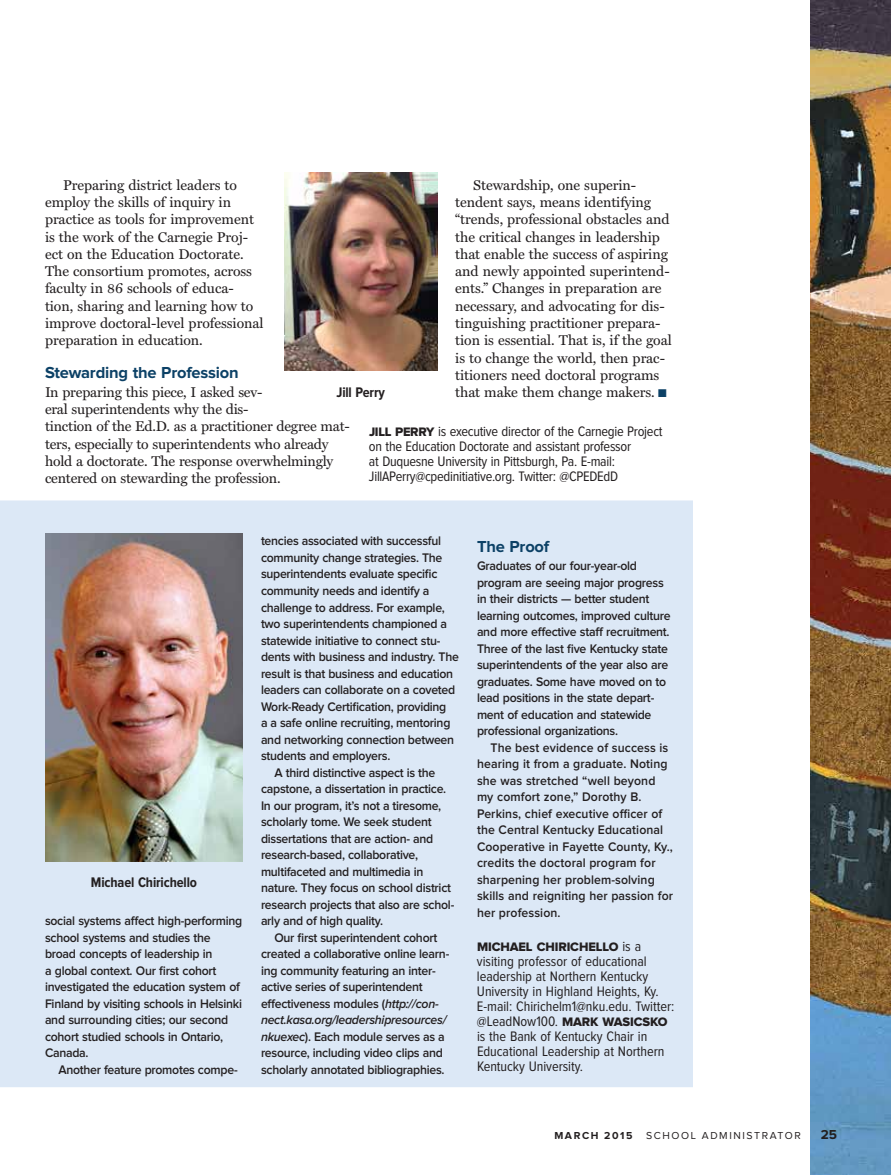
<style>
.page{position:relative;width:891px;height:1175px;background:#fff}
.page>*{position:absolute;margin:0;border:0;box-sizing:border-box;transform-origin:0 0}
.t1{font:700 16.5px "Proxima Nova";letter-spacing:-.015em;color:#0c4166}
.t2{font:700 14.4px "Proxima Nova Cond";letter-spacing:-.01em;color:#231f20}
.t3{font:14.25px/17.2px "Miller Text";letter-spacing:-.005em;color:#231f20}
.t4{font:14.25px/15px "Proxima Nova Cond";letter-spacing:-.005em;color:#231f20}
.t5{font:700 13.5px "Proxima Nova";color:#231f20}
.t6{font:600 12.9px/16.5px "Proxima Nova";letter-spacing:-.02em;color:#231f20;scale:.95 1}
.t7{font:600 12.9px/16.5px "Proxima Nova";letter-spacing:.01em;color:#231f20;scale:.95 1}
.t8{font:italic 600 12.9px "Proxima Nova";letter-spacing:-.02em;color:#231f20;scale:.95 1}
.t9{font:12.75px "Proxima Nova Extrabld";letter-spacing:-.01em;color:#231f20}
.t10{font:10.5px "Proxima Nova";letter-spacing:.15em;color:#231f20}
.t11{font:700 10.5px "Proxima Nova";letter-spacing:.15em;color:#231f20}
.s1{color:#0c4166}
.s2{font-family:"Proxima Nova Extrabld";font-size:12.75px}
.s3{font-style:italic}
.s4{font-family:"Proxima Nova Cond";font-size:14.25px}
</style>
<div class="page">
<div style="left:0;top:500px;width:693px;height:587px;background:#dce8f6"></div>
<img style="left:810px;top:0;width:81px;height:1174px">
<img style="left:45px;top:534px;width:198px;height:328px">
<img style="left:284px;top:173px;width:153px;height:197px">
<p class="t3" style="left:45px;top:177px;width:220px;text-indent:18px">Preparing district leaders to employ the skills of inquiry in practice as tools for improvement is the work of the Carnegie Proj&shy;ect on the Education Doctorate.<br>The consortium promotes, across faculty in 86 schools of educa&shy;tion, sharing and learning how to improve doctoral-level professional preparation in education.</p>
<p class="t1" style="left:45px;top:365px;width:195px">Stewarding the Profession</p>
<p class="t3" style="left:45px;top:384px;width:306px">In preparing this piece, I asked sev-<br>eral superintendents why the dis-<br>tinction of the Ed.D. as a practitioner degree mat&shy;ters, especially to superintendents who already hold a doctorate. The response overwhelmingly centered on stewarding the profession.</p>
<p class="t3" style="left:455px;top:177px;width:218px;text-indent:18px">Stewardship, one superin&shy;tendent says, means identifying “trends, professional obstacles and the critical changes in leadership that enable the success of aspiring and newly appointed superintend&shy;ents.” Changes in preparation are necessary, and advocating for dis&shy;tinguishing practitioner prepara&shy;tion is essential. That is, if the goal is to change the world, then prac&shy;titioners need doctoral programs that make them change makers. <span class="s1">■</span></p>
<p class="t4" style="left:369px;top:424px;width:295px"><span class="s2">JILL PERRY</span> is executive director of the Carnegie Project on the Education Doctorate and assistant professor<br>at Duquesne University in Pittsburgh, Pa. E-mail:<br>JillAPerry@cpedinitiative.org. Twitter: @CPEDEdD</p>
<p class="t2" style="left:336px;top:384px;width:50px">Jill Perry</p>
<p class="t2" style="left:91px;top:873px;width:108px">Michael Chirichello</p>
<p class="t6" style="left:45px;top:913px;width:209px">social systems affect high-performing school systems and studies the broad concepts of leadership in<br>a global context. Our first cohort investigated the education system of<br>Finland by visiting schools in Helsinki and surrounding cities; our second cohort studied schools in Ontario,<br>Canada.</p>
<p class="t6" style="left:59px;top:1061px;width:190px">Another feature promotes compe-</p>
<p class="t6" style="left:261px;top:533px;width:191px">tencies associated with successful</p>
<p class="t6" style="left:261px;top:550px;width:192px">community change strategies. The</p>
<p class="t6" style="left:261px;top:566px;width:187px">superintendents evaluate specific</p>
<p class="t6" style="left:261px;top:583px;width:179px">community needs and identify a</p>
<p class="t6" style="left:261px;top:599px;width:195px">challenge to address. For example,</p>
<p class="t6" style="left:261px;top:616px;width:198px">two superintendents championed a</p>
<p class="t6" style="left:261px;top:632px;width:190px">statewide initiative to connect stu-</p>
<p class="t6" style="left:261px;top:649px;width:210px">dents with business and industry. The</p>
<p class="t6" style="left:261px;top:665px;width:204px">result is that business and education</p>
<p class="t6" style="left:261px;top:682px;width:206px">leaders can collaborate on a coveted</p>
<p class="t6" style="left:261px;top:698px;width:197px">Work-Ready Certification, providing</p>
<p class="t6" style="left:261px;top:715px;width:201px">a a safe online recruiting, mentoring</p>
<p class="t6" style="left:261px;top:731px;width:205px">and networking connection between</p>
<p class="t6" style="left:261px;top:748px;width:138px">students and employers.</p>
<p class="t6" style="left:275px;top:764px;width:171px">A third distinctive aspect is the</p>
<p class="t6" style="left:261px;top:781px;width:196px">capstone, a dissertation in practice.</p>
<p class="t6" style="left:261px;top:797px;width:191px">In our program, it’s not a tiresome,</p>
<p class="t6" style="left:261px;top:814px;width:181px">scholarly tome. We seek student</p>
<p class="t6" style="left:261px;top:830px;width:183px">dissertations that are action- and</p>
<p class="t6" style="left:261px;top:847px;width:167px">research-based, collaborative,</p>
<p class="t6" style="left:261px;top:863px;width:172px">multifaceted and multimedia in</p>
<p class="t6" style="left:261px;top:880px;width:202px">nature. They focus on school district</p>
<p class="t6" style="left:261px;top:896px;width:205px">research projects that also are schol-</p>
<p class="t6" style="left:261px;top:913px;width:130px">arly and of high quality.</p>
<p class="t6" style="left:275px;top:929px;width:173px">Our first superintendent cohort</p>
<p class="t6" style="left:261px;top:946px;width:200px">created a collaborative online learn-</p>
<p class="t6" style="left:261px;top:962px;width:186px">ing community featuring an inter-</p>
<p class="t6" style="left:261px;top:979px;width:172px">active series of superintendent</p>
<p class="t6" style="left:261px;top:995px;width:189px">effectiveness modules (<span class="s3">http://con-</span></p>
<p class="t8" style="left:261px;top:1014px;width:197px">nect.kasa.org/leadershipresources/</p>
<p class="t6" style="left:261px;top:1028px;width:195px"><span class="s3">nkuexec</span>). Each module serves as a</p>
<p class="t6" style="left:261px;top:1045px;width:193px">resource, including video clips and</p>
<p class="t6" style="left:261px;top:1061px;width:195px">scholarly annotated bibliographies.</p>
<p class="t1" style="left:477px;top:539px;width:74px">The Proof</p>
<p class="t6" style="left:477px;top:558px;width:205px">Graduates of our four-year-old program are seeing major progress in their districts — better student learning outcomes, improved culture and more effective staff recruitment.<br>Three of the last five Kentucky state superintendents of the year also are graduates. Some have moved on to lead positions in the state depart&shy;ment of education and statewide professional organizations.</p>
<p class="t7" style="left:477px;top:740px;width:208px;text-indent:14px">The best evidence of success is hearing it from a graduate. Noting she was stretched “well beyond my comfort zone,” Dorothy B.<br>Perkins, chief executive officer of the Central Kentucky Educational<br>Cooperative in Fayette County, Ky., credits the doctoral program for sharpening her problem-solving skills and reigniting her passion for her profession.</p>
<p class="t9" style="left:477px;top:941px;width:166px">MICHAEL CHIRICHELLO <span class="s4">is a</span></p>
<p class="t4" style="left:477px;top:954px;width:199px">visiting professor of educational leadership at Northern Kentucky University in Highland Heights, Ky.<br>E-mail: Chirichelm1@nku.edu. Twitter: @LeadNow100. <span class="s2">MARK WASICSKO </span>is the Bank of Kentucky Chair in Educational Leadership at Northern Kentucky University.</p>
<p class="t11" style="left:554px;top:1130px;width:80px">March 2015</p>
<p class="t10" style="left:646px;top:1130px;width:156px">SCHOOL ADMINISTRATOR</p>
<p class="t5" style="left:821px;top:1128px;width:18px">25</p>
</div>
